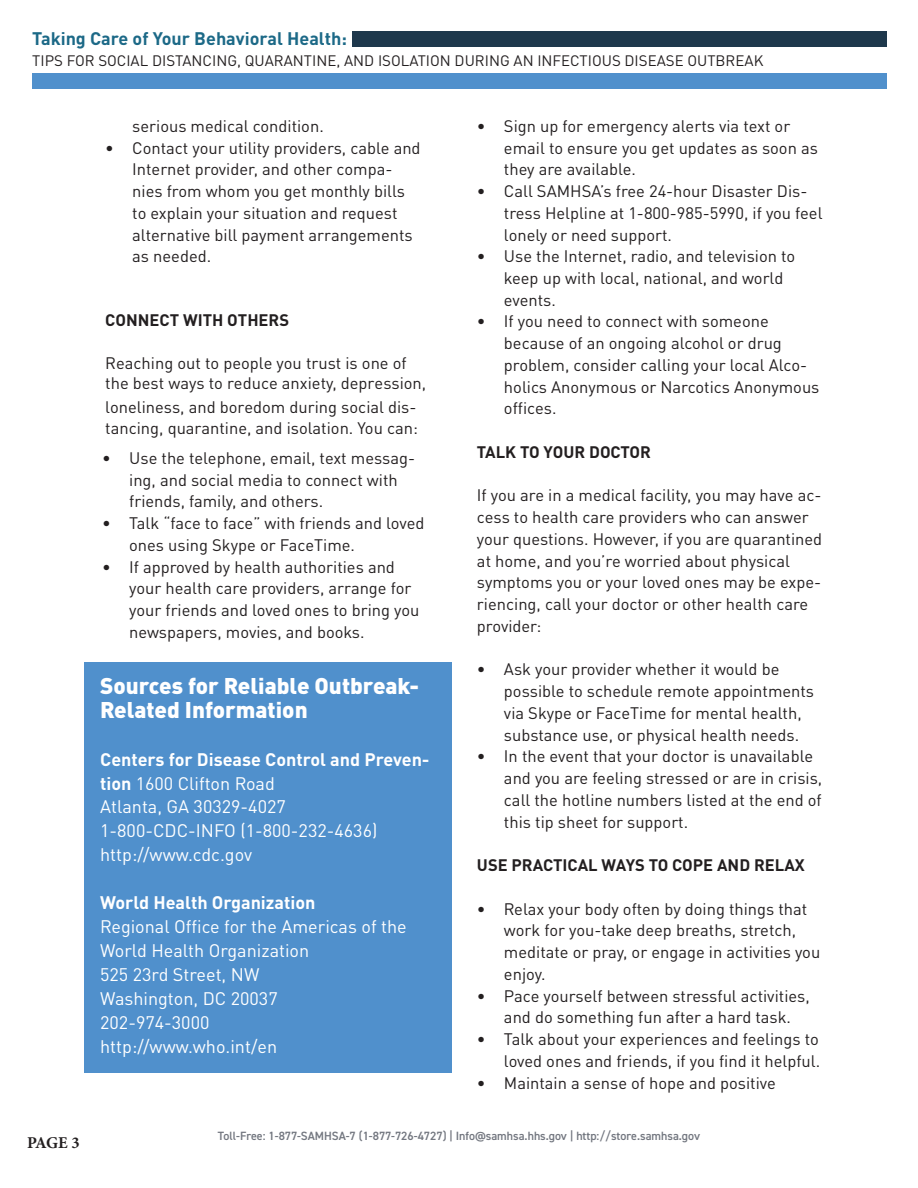
<style>
.page{position:relative;width:918px;height:1188px;background:#fff}
.page>*{position:absolute;margin:0;border:0;box-sizing:border-box;transform-origin:0 0}
.t1{font:900 22.5px/24px "DIN Pro";color:#fff}
.t2{font:18px/24px "DIN Pro";color:#fff}
.t3{font:700 18px "DIN Pro";color:#1c6987}
.t4{font:700 18px "DIN Pro";color:#fff}
.t5{font:16.5px/21.8px "DIN Pro";color:#231f20}
.t6{font:700 16.5px "DIN Pro";color:#231f20}
.t7{font:700 16.5px "Minion Pro";color:#231f20}
.t8{font:15px "DIN Pro";color:#231f20}
.t9{font:600 12px "DIN2014";color:#737780}
.s1{font-weight:700}
</style>
<div class="page">
<div style="left:84px;top:662px;width:367px;height:410px;background:#5090cc"></div>
<div style="left:352px;top:32px;width:534px;height:15px;background:#1e384c"></div>
<div style="left:32px;top:73px;width:854px;height:16px;background:#5090cc"></div>
<p class="t3" style="left:32px;top:24px;width:316px">Taking Care of Your Behavioral Health:</p>
<p class="t8" style="left:32px;top:49px;width:733px">TIPS FOR SOCIAL DISTANCING, QUARANTINE, AND ISOLATION DURING AN INFECTIOUS DISEASE OUTBREAK</p>
<p class="t7" style="left:27px;top:1131px;width:54px">PAGE 3</p>
<p class="t5" style="left:504px;top:113px;width:315px;text-indent:-27px">• Sign up for emergency alerts via text or email to ensure you get updates as soon as they are available.</p>
<p class="t5" style="left:504px;top:179px;width:320px;text-indent:-27px">• Call SAMHSA’s free 24-hour Disaster Dis&shy;tress Helpline at 1-800-985-5990, if you feel lonely or need support.</p>
<p class="t5" style="left:504px;top:244px;width:293px;text-indent:-27px">• Use the Internet, radio, and television to keep up with local, national, and world events.</p>
<p class="t5" style="left:504px;top:309px;width:317px;text-indent:-27px">• If you need to connect with someone because of an ongoing alcohol or drug problem, consider calling your local Alco&shy;holics Anonymous or Narcotics Anonymous offices.</p>
<p class="t6" style="left:477px;top:438px;width:176px">TALK TO YOUR DOCTOR</p>
<p class="t5" style="left:477px;top:483px;width:347px">If you are in a medical facility, you may have ac&shy;cess to health care providers who can answer your questions. However, if you are quarantined at home, and you’re worried about physical symptoms you or your loved ones may be expe&shy;riencing, call your doctor or other health care provider:</p>
<p class="t5" style="left:504px;top:657px;width:312px;text-indent:-27px">• Ask your provider whether it would be possible to schedule remote appointments via Skype or FaceTime for mental health, substance use, or physical health needs.</p>
<p class="t5" style="left:504px;top:744px;width:320px;text-indent:-27px">• In the event that your doctor is unavailable and you are feeling stressed or are in crisis, call the hotline numbers listed at the end of this tip sheet for support.</p>
<p class="t6" style="left:477px;top:851px;width:329px">USE PRACTICAL WAYS TO COPE AND RELAX</p>
<p class="t5" style="left:504px;top:896px;width:318px;text-indent:-27px">• Relax your body often by doing things that work for you-take deep breaths, stretch, meditate or pray, or engage in activities you enjoy.</p>
<p class="t5" style="left:477px;top:983px;width:334px;text-align:center">• Pace yourself between stressful activities, and do something fun after a hard task.</p>
<p class="t5" style="left:477px;top:1027px;width:345px;text-align:right">• Talk about your experiences and feelings to loved ones and friends, if you find it helpful.</p>
<p class="t5" style="left:477px;top:1070px;width:300px">• Maintain a sense of hope and positive</p>
<p class="t9" style="left:218px;top:1128px;width:484px">Toll-Free: 1-877-SAMHSA-7 (1-877-726-4727) | Info@samhsa.hhs.gov | http://store.samhsa.gov</p>
<p class="t5" style="left:132px;top:113px;width:193px">serious medical condition.</p>
<p class="t5" style="left:132px;top:135px;width:290px;text-indent:-27px">• Contact your utility providers, cable and Internet provider, and other compa&shy;nies from whom you get monthly bills to explain your situation and request alternative bill payment arrangements as needed.</p>
<p class="t6" style="left:105px;top:306px;width:185px">CONNECT WITH OTHERS</p>
<p class="t5" style="left:105px;top:352px;width:322px;line-height:20px">Reaching out to people you trust is one of the best ways to reduce anxiety, depression,</p>
<p class="t5" style="left:105px;top:394px;width:314px">loneliness, and boredom during social dis&shy;tancing, quarantine, and isolation. You can:</p>
<p class="t5" style="left:129px;top:446px;width:287px;text-indent:-27px">• Use the telephone, email, text messag&shy;ing, and social media to connect with friends, family, and others.</p>
<p class="t5" style="left:129px;top:511px;width:297px;text-indent:-27px">• Talk “face to face” with friends and loved ones using Skype or FaceTime.</p>
<p class="t5" style="left:129px;top:554px;width:292px;text-indent:-27px">• If approved by health authorities and your health care providers, arrange for your friends and loved ones to bring you newspapers, movies, and books.</p>
<h1 class="t1" style="left:100px;top:670px;width:321px">Sources for Reliable Outbreak-<br>Related Information</h1>
<p class="t2" style="left:100px;top:745px;width:331px"><span class="s1">Centers for Disease Control and Preven&shy;tion</span> 1600 Clifton Road<br>Atlanta, GA 30329-4027<br>1-800-CDC-INFO (1-800-232-4636) http://www.cdc.gov</p>
<p class="t4" style="left:100px;top:888px;width:217px">World Health Organization</p>
<p class="t2" style="left:100px;top:913px;width:308px">Regional Office for the Americas of the<br>World Health Organization<br>525 23rd Street, NW<br>Washington, DC 20037<br>202-974-3000<br>http://www.who.int/en</p>
</div>
